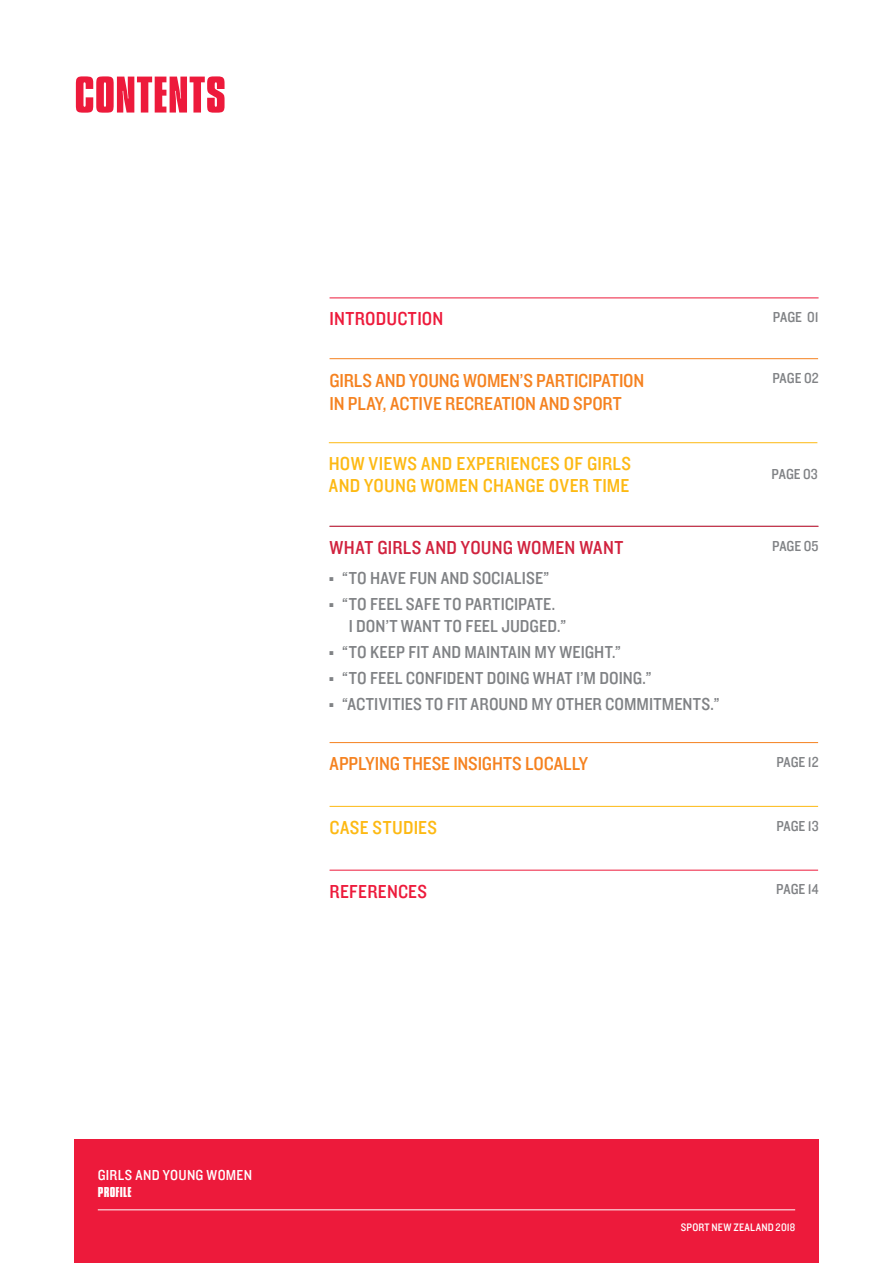
<style>
.page{position:relative;width:893px;height:1263px;background:#fff}
.page>*{position:absolute;margin:0;border:0;box-sizing:border-box;transform-origin:0 0}
.t1{font:54px "Compacta Bld";letter-spacing:.015em;color:#ed1a3b}
.t2{font:19.5px/22.5px "Knockout 30 Junior Welterwt";letter-spacing:-.005em;color:#f58220}
.t3{font:19.5px/22.5px "Knockout 30 Junior Welterwt";letter-spacing:.015em;color:#fdb913}
.t4{font:19.5px "Knockout 30 Junior Welterwt";letter-spacing:.01em;color:#d1223e}
.t5{font:19.5px "Knockout 30 Junior Welterwt";letter-spacing:.015em;color:#ed1a3b}
.t6{font:18px/26px "Knockout 30 Junior Welterwt";letter-spacing:.005em;color:#808285}
.t7{font:15px "Knockout 30 Junior Welterwt";color:#808285}
.t8{font:15px "Knockout 30 Junior Welterwt";letter-spacing:.02em;color:#fff}
.t9{font:15px "Compacta Bld";letter-spacing:.015em;color:#fff}
.t10{font:11.25px "Knockout 30 Junior Welterwt";letter-spacing:.02em;color:#fff}
</style>
<div class="page">
<div style="left:74px;top:1140px;width:745px;height:123px;background:#ed1a3b"></div>
<hr style="left:98px;top:1209px;width:697px;height:1px;background:#fff">
<hr style="left:330px;top:358px;width:488px;height:1px;background:#f58220">
<hr style="left:329px;top:442px;width:488px;height:1px;background:#fdb913">
<hr style="left:330px;top:806px;width:488px;height:1px;background:#fdb913">
<hr style="left:330px;top:526px;width:489px;height:1px;background:#d1223e">
<hr style="left:330px;top:298px;width:489px;height:1px;background:#ed1a3b">
<hr style="left:330px;top:742px;width:488px;height:1px;background:#f58220">
<hr style="left:330px;top:870px;width:488px;height:1px;background:#ed1a3b">
<h1 class="t1" style="left:74px;top:59px;width:153px">CONTENTS</h1>
<p class="t5" style="left:330px;top:306px;width:115px">INTRODUCTION</p>
<p class="t7" style="left:773px;top:307px;width:47px">PAGE 01</p>
<p class="t2" style="left:330px;top:369px;width:316px">GIRLS AND YOUNG WOMEN’S PARTICIPATION<br>IN PLAY, ACTIVE RECREATION AND SPORT</p>
<p class="t7" style="left:772px;top:368px;width:48px">PAGE 02</p>
<p class="t3" style="left:329px;top:451px;width:304px">HOW VIEWS AND EXPERIENCES OF GIRLS<br>AND YOUNG WOMEN CHANGE OVER TIME</p>
<p class="t7" style="left:772px;top:464px;width:48px">PAGE 03</p>
<p class="t4" style="left:330px;top:534px;width:295px">WHAT GIRLS AND YOUNG WOMEN WANT</p>
<p class="t6" style="left:330px;top:564px;width:227px"><sup>ŝ</sup> “TO HAVE FUN AND SOCIALISE” <sup>ŝ</sup> “TO FEEL SAFE TO PARTICIPATE.</p>
<p class="t6" style="left:330px;top:612px;width:392px;text-indent:19px">I DON’T WANT TO FEEL JUDGED.”<br><sup>ŝ</sup> “TO KEEP FIT AND MAINTAIN MY WEIGHT.”<br><sup>ŝ</sup> “TO FEEL CONFIDENT DOING WHAT I’M DOING.”<br><sup>ŝ</sup> “ACTIVITIES TO FIT AROUND MY OTHER COMMITMENTS.”</p>
<p class="t7" style="left:772px;top:535px;width:48px">PAGE 05</p>
<p class="t2" style="left:330px;top:751px;width:260px">APPLYING THESE INSIGHTS LOCALLY</p>
<p class="t7" style="left:776px;top:752px;width:44px">PAGE 12</p>
<p class="t3" style="left:330px;top:815px;width:109px">CASE STUDIES</p>
<p class="t7" style="left:776px;top:815px;width:44px">PAGE 13</p>
<p class="t5" style="left:330px;top:878px;width:99px">REFERENCES</p>
<p class="t7" style="left:776px;top:879px;width:44px">PAGE 14</p>
<p class="t8" style="left:98px;top:1165px;width:156px">GIRLS AND YOUNG WOMEN</p>
<p class="t9" style="left:98px;top:1182px;width:35px">PROFILE</p>
<p class="t10" style="left:681px;top:1220px;width:116px">SPORT NEW ZEALAND 2018</p>
</div>
